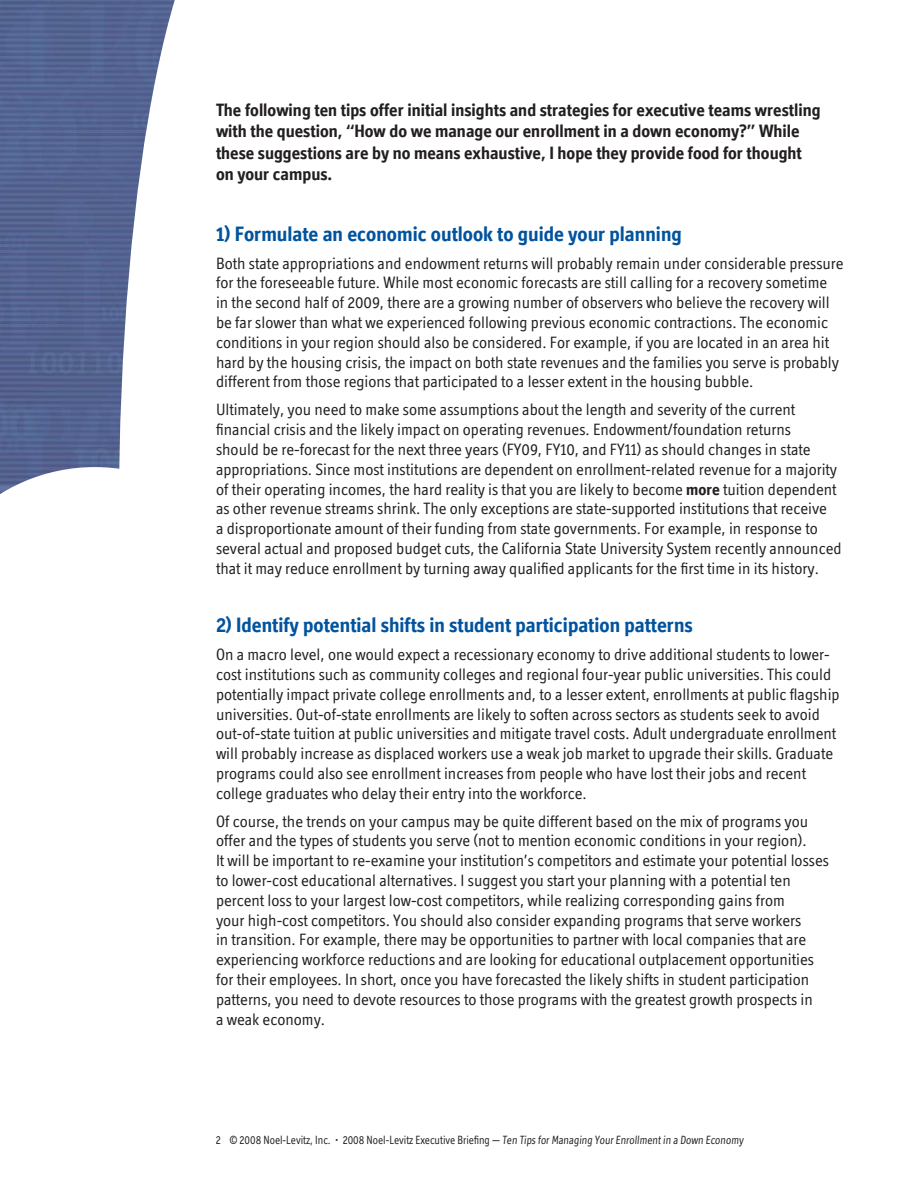
<style>
.page{position:relative;width:918px;height:1188px;background:#fff}
.page>*{position:absolute;margin:0;border:0;box-sizing:border-box;transform-origin:0 0}
.t1{font:700 21px "Officina Display ITC";color:#00539e}
.t2{font:700 18px/21.6px "Officina Display ITC";color:#231f20}
.t3{font:16.5px/19.8px "Officina Display ITC";color:#231f20}
.t4{font:12px "Officina Display ITC";color:#231f20;scale:.9 1}
.s1{font-weight:700}
</style>
<div class="page">
<svg style="left:0;top:0;width:119px;height:467px;background:#536391"></svg>
<svg style="left:119px;top:0;width:56px;height:467px"></svg>
<svg style="left:0;top:467px;width:120px;height:27px"></svg>
<p class="t2" style="left:216px;top:101px;width:606px">The following ten tips offer initial insights and strategies for executive teams wrestling with the question, “How do we manage our enrollment in a down economy?” While these suggestions are by no means exhaustive, I hope they provide food for thought on your campus.</p>
<p class="t1" style="left:216px;top:226px;width:467px">1) Formulate an economic outlook to guide your planning</p>
<p class="t3" style="left:216px;top:255px;width:629px">Both state appropriations and endowment returns will probably remain under considerable pressure for the foreseeable future. While most economic forecasts are still calling for a recovery sometime in the second half of 2009, there are a growing number of observers who believe the recovery will be far slower than what we experienced following previous economic contractions. The economic conditions in your region should also be considered. For example, if you are located in an area hit hard by the housing crisis, the impact on both state revenues and the families you serve is probably different from those regions that participated to a lesser extent in the housing bubble.</p>
<p class="t3" style="left:216px;top:402px;width:627px">Ultimately, you need to make some assumptions about the length and severity of the current financial crisis and the likely impact on operating revenues. Endowment/foundation returns<br>should be re-forecast for the next three years (FY09, FY10, and FY11) as should changes in state appropriations. Since most institutions are dependent on enrollment-related revenue for a majority of their operating incomes, the hard reality is that you are likely to become <span class="s1">more</span> tuition dependent as other revenue streams shrink. The only exceptions are state-supported institutions that receive<br>a disproportionate amount of their funding from state governments. For example, in response to several actual and proposed budget cuts, the California State University System recently announced that it may reduce enrollment by turning away qualified applicants for the first time in its history.</p>
<p class="t1" style="left:216px;top:617px;width:478px">2) Identify potential shifts in student participation patterns</p>
<p class="t3" style="left:216px;top:646px;width:625px">On a macro level, one would expect a recessionary economy to drive additional students to lower&shy;cost institutions such as community colleges and regional four-year public universities. This could potentially impact private college enrollments and, to a lesser extent, enrollments at public flagship universities. Out-of-state enrollments are likely to soften across sectors as students seek to avoid out-of-state tuition at public universities and mitigate travel costs. Adult undergraduate enrollment will probably increase as displaced workers use a weak job market to upgrade their skills. Graduate programs could also see enrollment increases from people who have lost their jobs and recent college graduates who delay their entry into the workforce.</p>
<p class="t3" style="left:216px;top:813px;width:614px">Of course, the trends on your campus may be quite different based on the mix of programs you offer and the types of students you serve (not to mention economic conditions in your region).<br>It will be important to re-examine your institution’s competitors and estimate your potential losses to lower-cost educational alternatives. I suggest you start your planning with a potential ten percent loss to your largest low-cost competitors, while realizing corresponding gains from<br>your high-cost competitors. You should also consider expanding programs that serve workers<br>in transition. For example, there may be opportunities to partner with local companies that are experiencing workforce reductions and are looking for educational outplacement opportunities for their employees. In short, once you have forecasted the likely shifts in student participation patterns, you need to devote resources to those programs with the greatest growth prospects in<br>a weak economy.</p>
<p class="t4" style="left:216px;top:1136px;width:588px">2 © 2008 Noel-Levitz, Inc. • 2008 Noel-Levitz Executive Briefing — Ten Tips for Managing Your Enrollment in a Down Economy</p>
</div>
